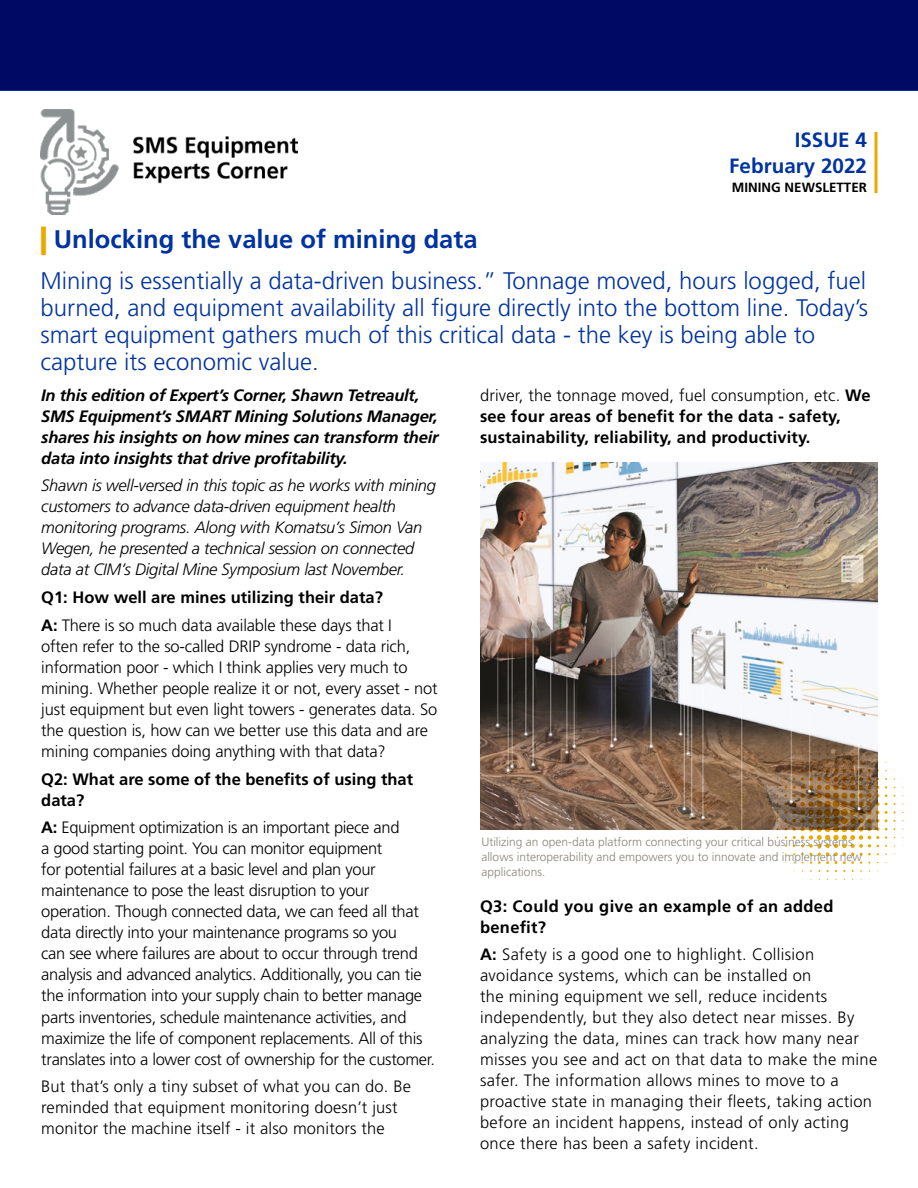
<style>
.page{position:relative;width:918px;height:1188px;background:#fff}
.page>*{position:absolute;margin:0;border:0;box-sizing:border-box;transform-origin:0 0}
.t1{font:700 25.5px "Frutiger LT Std";color:#0033a0}
.t2{font:300 24px/27px "Frutiger LT Std";color:#0033a0}
.t3{font:700 20.7px/25px "Frutiger LT Std";color:#0033a0;text-align:right}
.t4{font:300 16.5px/21px "Frutiger LT Std";letter-spacing:-.01em;color:#000}
.t5{font:300 16.5px/21px "Frutiger LT Std";letter-spacing:.02em;color:#000}
.t6{font:italic 300 16.5px/21px "Frutiger LT Std";letter-spacing:-.015em;color:#000}
.t7{font:700 16.5px/21px "Frutiger LT Std";letter-spacing:.01em;color:#000}
.t8{font:italic 700 16.5px/21px "Frutiger LT Std";letter-spacing:-.015em;color:#000}
.t9{font:300 16.5px/21px "Frutiger LT Std";letter-spacing:.01em;color:#000}
.t10{font:700 13.35px "Frutiger LT Std";color:#000}
.t11{font:300 12px/15px "Frutiger LT Std";color:#8a857a}
.s1{font-weight:900;font-size:28.5px;color:#eba900}
.s2{font-weight:700}
.s3{font-weight:300}
</style>
<div class="page">
<img style="left:40px;top:110px;width:258px;height:105px">
<img style="left:481px;top:463px;width:397px;height:366px">
<svg style="left:867px;top:769px;width:29px;height:78px"></svg>
<svg style="left:776px;top:761px;width:88px;height:103px"></svg>
<svg style="left:874px;top:132px;width:4px;height:61px"></svg>
<div style="left:0;top:0;width:918px;height:91px;background:#000a65"></div>
<p class="t3" style="left:729px;top:128px;width:139px">ISSUE 4<br>February 2022</p>
<p class="t10" style="left:732px;top:180px;width:137px">MINING NEWSLETTER</p>
<h1 class="t1" style="left:40px;top:224px;width:439px"><span class="s1">|</span> Unlocking the value of mining data</h1>
<p class="t2" style="left:40px;top:267px;width:829px">Mining is essentially a data-driven business.” Tonnage moved, hours logged, fuel burned, and equipment availability all figure directly into the bottom line. Today’s smart equipment gathers much of this critical data - the key is being able to capture its economic value.</p>
<p class="t8" style="left:41px;top:384px;width:399px">In this edition of Expert’s Corner, Shawn Tetreault, SMS Equipment’s SMART Mining Solutions Manager, shares his insights on how mines can transform their data into insights that drive profitability.</p>
<p class="t6" style="left:41px;top:475px;width:396px">Shawn is well-versed in this topic as he works with mining customers to advance data-driven equipment health monitoring programs. Along with Komatsu’s Simon Van Wegen, he presented a technical session on connected data at CIM’s Digital Mine Symposium last November.</p>
<p class="t4" style="left:41px;top:584px;width:352px;line-height:27.8px"><span class="s2">Q1: How well are mines utilizing their data?<br>A:</span> There is so much data available these days that I</p>
<p class="t4" style="left:41px;top:636px;width:398px">often refer to the so-called DRIP syndrome - data rich, information poor - which I think applies very much to mining. Whether people realize it or not, every asset - not just equipment but even light towers - generates data. So the question is, how can we better use this data and are mining companies doing anything with that data?</p>
<p class="t7" style="left:41px;top:769px;width:373px">Q2: What are some of the benefits of using that data?</p>
<p class="t4" style="left:41px;top:818px;width:395px"><span class="s2">A:</span> Equipment optimization is an important piece and<br>a good starting point. You can monitor equipment<br>for potential failures at a basic level and plan your maintenance to pose the least disruption to your operation. Though connected data, we can feed all that data directly into your maintenance programs so you<br>can see where failures are about to occur through trend analysis and advanced analytics. Additionally, you can tie the information into your supply chain to better manage parts inventories, schedule maintenance activities, and maximize the life of component replacements. All of this translates into a lower cost of ownership for the customer.</p>
<p class="t9" style="left:41px;top:1076px;width:371px">But that’s only a tiny subset of what you can do. Be reminded that equipment monitoring doesn’t just monitor the machine itself - it also monitors the</p>
<p class="t7" style="left:480px;top:385px;width:392px"><span class="s3">driver, the tonnage moved, fuel consumption, etc.</span> We see four areas of benefit for the data - safety, sustainability, reliability, and productivity.</p>
<p class="t11" style="left:481px;top:834px;width:382px">Utilizing an open-data platform connecting your critical business systems allows interoperability and empowers you to innovate and implement new applications.</p>
<p class="t7" style="left:480px;top:895px;width:355px">Q3: Could you give an example of an added benefit?</p>
<p class="t5" style="left:480px;top:944px;width:399px"><span class="s2">A:</span> Safety is a good one to highlight. Collision avoidance systems, which can be installed on<br>the mining equipment we sell, reduce incidents independently, but they also detect near misses. By analyzing the data, mines can track how many near misses you see and act on that data to make the mine safer. The information allows mines to move to a proactive state in managing their fleets, taking action before an incident happens, instead of only acting once there has been a safety incident.</p>
</div>
